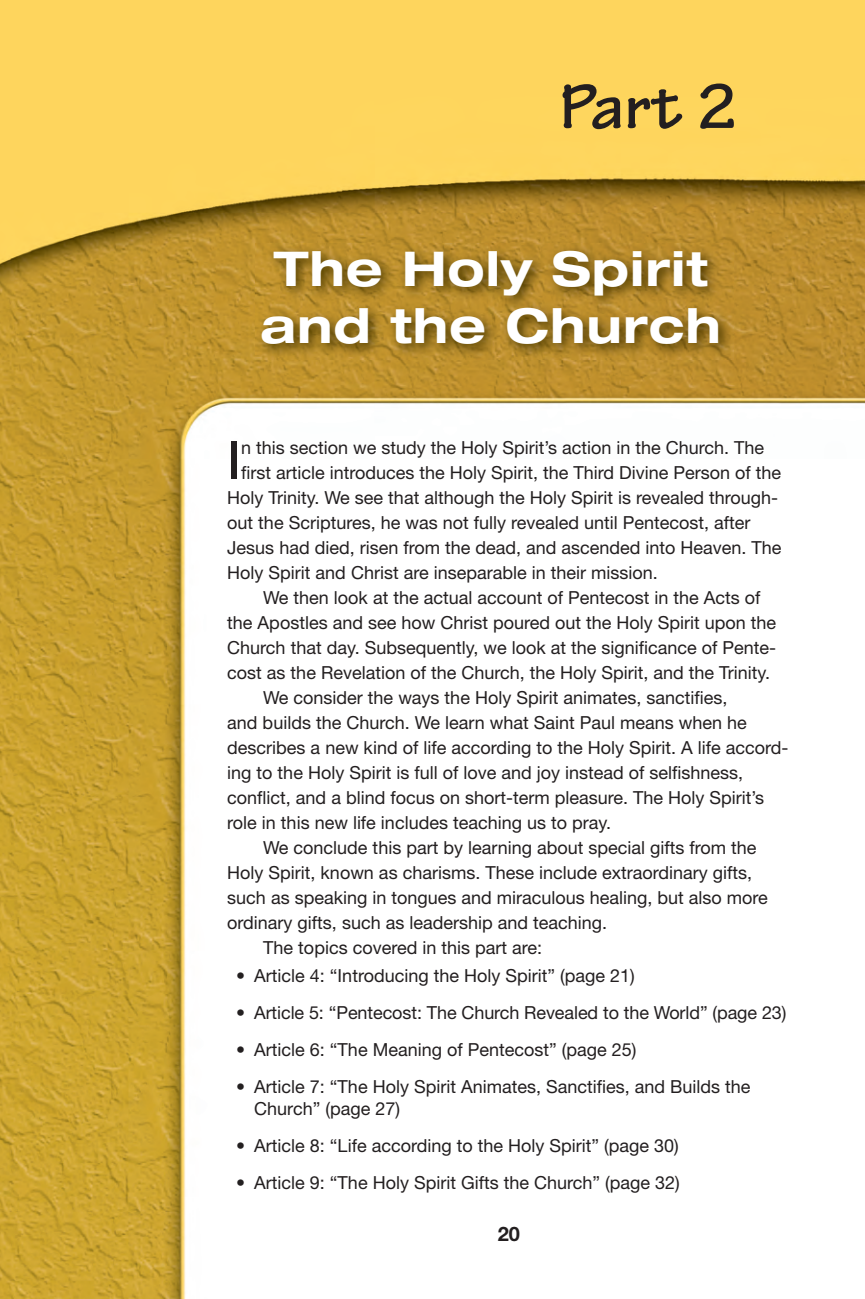
<style>
.page{position:relative;width:865px;height:1299px;background:#fff}
.page>*{position:absolute;margin:0;border:0;box-sizing:border-box;transform-origin:0 0}
.t1{font:700 68px "Tekton Pro";color:#231f20}
.t2{font:53px "Helvetica Neue LT Std";color:#231f20}
.t3{font:700 expanded 48px/57.6px "Helvetica Neue LT Std";letter-spacing:.02em;color:#fff}
.t4{font:700 20px "Helvetica Neue LT Std";color:#231f20}
.t5{font:18px/22px "Helvetica Neue LT Std";color:#231f20}
</style>
<div class="page">
<img style="left:0;top:0;width:865px;height:1299px">
<img style="left:256px;top:244px;width:477px;height:115px">
<div style="left:0;top:0;width:119px;height:133px;background:#fed55d"></div>
<h1 class="t1" style="left:559px;top:66px;width:181px">Part 2</h1>
<h3 class="t3" style="left:260px;top:238px;width:462px">The Holy Spirit and the Church</h3>
<h2 class="t2" style="left:227px;top:428px;width:15px">I</h2>
<p class="t5" style="left:241px;top:436px;width:525px">n this section we study the Holy Spirit’s action in the Church . The</p>
<p class="t5" style="left:241px;top:461px;width:542px">first article introduces the Holy Spirit, the Third Divine Person of the</p>
<p class="t5" style="left:227px;top:486px;width:552px">Holy Trinity . We see that although the Holy Spirit is revealed through-</p>
<p class="t5" style="left:227px;top:511px;width:525px">out the Scriptures, he was not fully revealed until Pentecost, after</p>
<p class="t5" style="left:227px;top:536px;width:556px">Jesus had died, risen from the dead, and ascended into Heaven . The</p>
<p class="t5" style="left:227px;top:561px;width:432px">Holy Spirit and Christ are inseparable in their mission .</p>
<p class="t5" style="left:263px;top:586px;width:499px">We then look at the actual account of Pentecost in the Acts of</p>
<p class="t5" style="left:227px;top:611px;width:550px">the Apostles and see how Christ poured out the Holy Spirit upon the</p>
<p class="t5" style="left:227px;top:636px;width:550px">Church that day . Subsequently, we look at the significance of Pente-</p>
<p class="t5" style="left:227px;top:661px;width:544px">cost as the Revelation of the Church, the Holy Spirit, and the Trinity .</p>
<p class="t5" style="left:263px;top:686px;width:466px">We consider the ways the Holy Spirit animates, sanctifies,</p>
<p class="t5" style="left:227px;top:711px;width:521px">and builds the Church . We learn what Saint Paul means when he</p>
<p class="t5" style="left:227px;top:736px;width:563px">describes a new kind of life according to the Holy Spirit . A life accord-</p>
<p class="t5" style="left:227px;top:761px;width:517px">ing to the Holy Spirit is full of love and joy instead of selfishness,</p>
<p class="t5" style="left:227px;top:786px;width:538px">conflict, and a blind focus on short-term pleasure . The Holy Spirit’s</p>
<p class="t5" style="left:227px;top:811px;width:385px">role in this new life includes teaching us to pray .</p>
<p class="t5" style="left:263px;top:836px;width:495px">We conclude this part by learning about special gifts from the</p>
<p class="t5" style="left:227px;top:861px;width:526px">Holy Spirit, known as charisms . These include extraordinary gifts,</p>
<p class="t5" style="left:227px;top:886px;width:542px">such as speaking in tongues and miraculous healing, but also more</p>
<p class="t5" style="left:227px;top:911px;width:381px">ordinary gifts, such as leadership and teaching .</p>
<p class="t5" style="left:263px;top:936px;width:280px">The topics covered in this part are:</p>
<p class="t5" style="left:236px;top:964px;width:400px">• Article 4: “Introducing the Holy Spirit” (page 21)</p>
<p class="t5" style="left:236px;top:1001px;width:552px">• Article 5: “Pentecost: The Church Revealed to the World” (page 23)</p>
<p class="t5" style="left:236px;top:1038px;width:402px">• Article 6: “The Meaning of Pentecost” (page 25)</p>
<p class="t5" style="left:254px;top:1075px;width:498px;text-indent:-18px">• Article 7: “The Holy Spirit Animates, Sanctifies, and Builds the<br>Church” (page 27)</p>
<p class="t5" style="left:236px;top:1134px;width:444px">• Article 8: “Life according to the Holy Spirit” (page 30)</p>
<p class="t5" style="left:236px;top:1171px;width:445px">• Article 9: “The Holy Spirit Gifts the Church” (page 32)</p>
<p class="t4" style="left:498px;top:1222px;width:24px">20</p>
</div>
